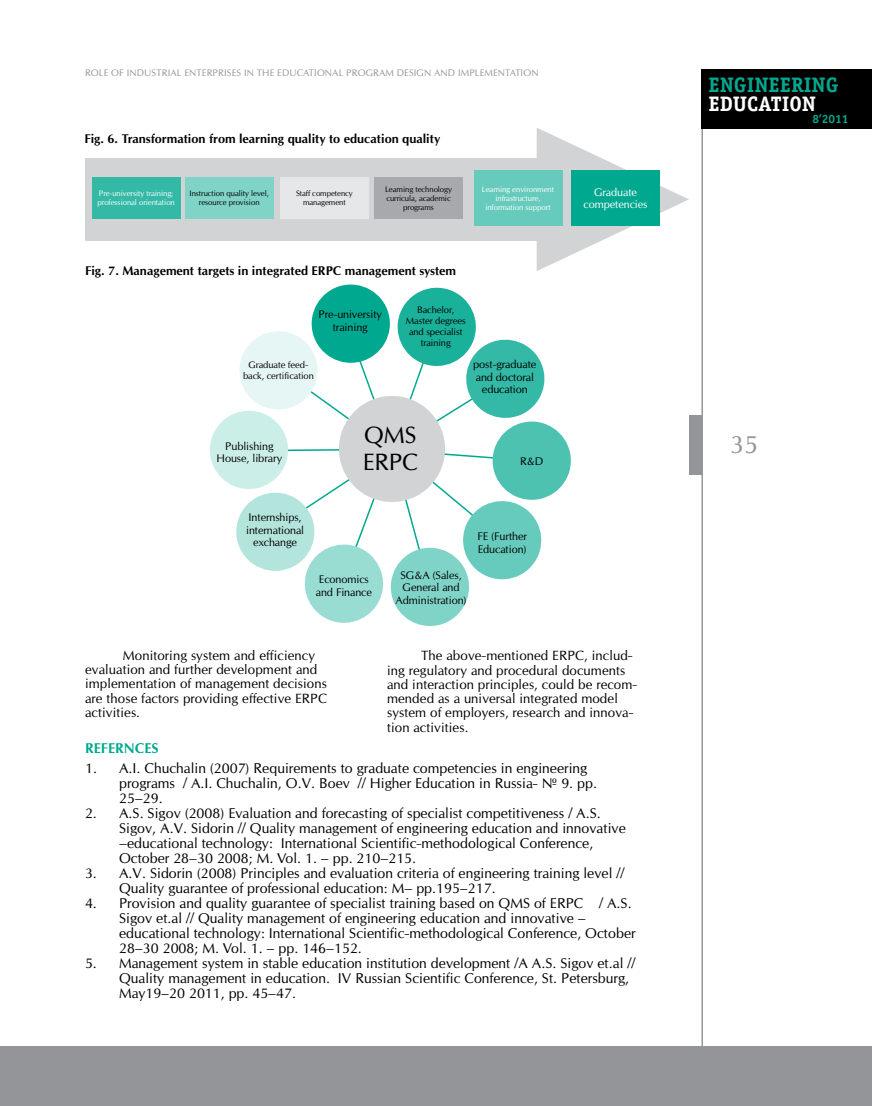
<style>
.page{position:relative;width:872px;height:1106px;background:#fff}
.page>*{position:absolute;margin:0;border:0;box-sizing:border-box;transform-origin:0 0}
.t1{font:24px "Opium New";color:#939598}
.t2{font:22.5px/27px "Opium New";letter-spacing:-.01em;color:#000}
.t3{font:700 21px "Officina Serif C";color:#00a88f}
.t4{font:700 21px "Officina Serif C";color:#fff}
.t5{font:13.5px/15px "Opium New";color:#000}
.t6{font:700 13.5px "Opium New";color:#00a88f}
.t7{font:12.75px/14.2px "Opium New";letter-spacing:.005em;color:#000}
.t8{font:700 12px "Opium New";color:#000}
.t9{font:700 12px "Officina Sans C";color:#00a88f}
.t10{font:10.5px/12.6px "Opium New";letter-spacing:-.01em;color:#000;text-align:center}
.t11{font:10.5px/12.6px "Opium New";letter-spacing:-.01em;color:#fff;text-align:center}
.t12{font:9px/10.8px "Opium New";letter-spacing:-.01em;color:#000;text-align:center}
.t13{font:9px "Opium New";letter-spacing:.01em;color:#939598}
.t14{font:7.5px/9px "Opium New";letter-spacing:-.01em;color:#000;text-align:center}
.t15{font:7.5px/9px "Opium New";letter-spacing:-.01em;color:#fff}
</style>
<div class="page">
<hr style="left:701px;top:69px;width:2px;height:1037px;background:#939598">
<div style="left:689px;top:415px;width:13px;height:60px;background:#939598"></div>
<div style="left:0;top:1046px;width:872px;height:60px;background:#939598"></div>
<div style="left:701px;top:69px;width:171px;height:60px;background:#000"></div>
<div style="left:85px;top:158px;width:463px;height:82px;background:#d1d3d4"></div>
<svg style="left:536px;top:128px;width:153px;height:143px"></svg>
<div style="left:92px;top:177px;width:88px;height:41px;background:#33b9a5"></div>
<div style="left:185px;top:177px;width:88px;height:41px;background:#80d4c7"></div>
<div style="left:280px;top:177px;width:89px;height:41px;background:#e6e7e8"></div>
<div style="left:374px;top:177px;width:89px;height:41px;background:#a7a9ac"></div>
<div style="left:474px;top:170px;width:88px;height:55px;background:#66cbbc"></div>
<div style="left:571px;top:170px;width:89px;height:55px;background:#00a88f"></div>
<div style="left:492px;top:421px;width:79px;height:79px;background:#4dc2b1;border-radius:50%"></div>
<div style="left:210px;top:411px;width:78px;height:78px;background:#cceee9;border-radius:50%"></div>
<svg style="left:232px;top:284px;width:318px;height:342px"></svg>
<div style="left:339px;top:396px;width:106px;height:106px;background:#d1d3d4;border-radius:50%"></div>
<p class="t13" style="left:85px;top:67px;width:7px">ROL</p>
<p class="t13" style="left:104px;top:67px;width:30px">E OF INDUSTRIAL</p>
<p class="t13" style="left:184px;top:67px;width:105px">ENTERPRISES IN THE EDUCATIONAL</p>
<p class="t13" style="left:346px;top:67px;width:14px">PROGRA</p>
<p class="t13" style="left:385px;top:67px;width:30px">M DESIGN</p>
<p class="t13" style="left:434px;top:67px;width:8px">AND</p>
<p class="t13" style="left:458px;top:67px;width:47px">IMPLEMENTATION</p>
<p class="t8" style="left:84px;top:132px;width:357px">Fig. 6. Transformation from learning quality to education quality</p>
<p class="t15" style="left:98px;top:189px;width:79px">Pre-university training; professional orientation</p>
<p class="t14" style="left:190px;top:189px;width:81px">I nstruction quality level, resource provision</p>
<p class="t14" style="left:296px;top:189px;width:58px">Staff competency management</p>
<p class="t14" style="left:385px;top:184px;width:69px">Learning technology curricula, academic programs</p>
<p class="t15" style="left:482px;top:184px;width:74px;text-align:center">Learning environment infrastructure, information support</p>
<p class="t11" style="left:583px;top:185px;width:66px">G raduate competencies</p>
<p class="t8" style="left:85px;top:264px;width:372px">Fig. 7. Management targets in integrated ERPC management system</p>
<p class="t10" style="left:318px;top:308px;width:65px">Pre-university training</p>
<p class="t12" style="left:406px;top:305px;width:61px">Bachelor,<br>Master degrees and specialist training</p>
<p class="t12" style="left:243px;top:359px;width:72px">G raduate feed&shy;back, certification</p>
<p class="t10" style="left:473px;top:358px;width:65px">post-graduate and doctoral education</p>
<p class="t10" style="left:217px;top:440px;width:67px">Publishing<br>House, library</p>
<h2 class="t2" style="left:363px;top:422px;width:53px">QMS<br>ERPC</h2>
<p class="t10" style="left:520px;top:455px;width:21px">R&amp;D</p>
<p class="t10" style="left:246px;top:511px;width:59px">I nternships, international exchange</p>
<p class="t10" style="left:316px;top:573px;width:58px;text-align:left">Economics and Finance</p>
<p class="t10" style="left:395px;top:568px;width:73px">SG &amp;A (Sales,<br>General and<br>Administration)</p>
<p class="t10" style="left:477px;top:530px;width:51px;text-align:left">FE (Further<br>Education)</p>
<p class="t7" style="left:85px;top:648px;width:243px;text-indent:38px">Monitoring system and efficiency evaluation and further development and implementation of management decisions are those factors providing effective ERPC activities.</p>
<p class="t7" style="left:387px;top:648px;width:252px;text-indent:34px">The above-mentioned ERPC, includ&shy;ing regulatory and procedural documents and interaction principles, could be recom&shy;mended as a universal integrated model system of employers, research and innova&shy;tion activities.</p>
<p class="t6" style="left:85px;top:740px;width:75px">REFERNCES</p>
<p class="t5" style="left:119px;top:760px;width:479px;text-indent:-34px">1. A.I . Chuchalin (2007) Requirements to graduate competencies in engineering programs / A.I . Chuchalin, O.V. Boev // Higher Education in Russia- № 9. pp.<br>25–29.</p>
<p class="t5" style="left:85px;top:805px;width:517px">2. A.S. Sigov (2008) Evaluation and forecasting of specialist competitiveness / A.S.</p>
<p class="t5" style="left:119px;top:820px;width:508px">Sigov, A.V. Sidorin // Quality management of engineering education and innovative</p>
<p class="t5" style="left:119px;top:835px;width:476px">–educational technology: I nternational Scientific-methodological Conference,</p>
<p class="t5" style="left:119px;top:850px;width:298px">October 28–3 0 2008; М. Vol. 1. – pp. 210–215.</p>
<p class="t5" style="left:85px;top:865px;width:541px">3 . A.V. Sidorin (2008) Principles and evaluation criteria of engineering training level //</p>
<p class="t5" style="left:119px;top:880px;width:378px">Quality guarantee of professional education: М– pp.195–217.</p>
<p class="t5" style="left:85px;top:895px;width:497px">4. Provision and quality guarantee of specialist training based on QMS of ERPC</p>
<p class="t5" style="left:599px;top:895px;width:34px">/ A.S.</p>
<p class="t5" style="left:119px;top:910px;width:518px">Sigov et.al // Quality management of engineering education and innovative – educational technology: I nternational Scientific-methodological Conference, October<br>28–30 2008; М. Vol. 1. – pp. 146–152.</p>
<p class="t5" style="left:119px;top:955px;width:518px;text-indent:-34px">5. Management system in stable education institution development /А A.S. Sigov et.al //<br>Quality management in education. IV Russian Scientific Сonference, St. Petersburg,<br>May19–20 2011, pp. 45–47.</p>
<h3 class="t3" style="left:708px;top:73px;width:131px">ENGINEERING</h3>
<h3 class="t4" style="left:708px;top:91px;width:109px">EDUCATION</h3>
<p class="t9" style="left:812px;top:113px;width:38px">8’2011</p>
<h1 class="t1" style="left:730px;top:429px;width:30px">35</h1>
</div>
